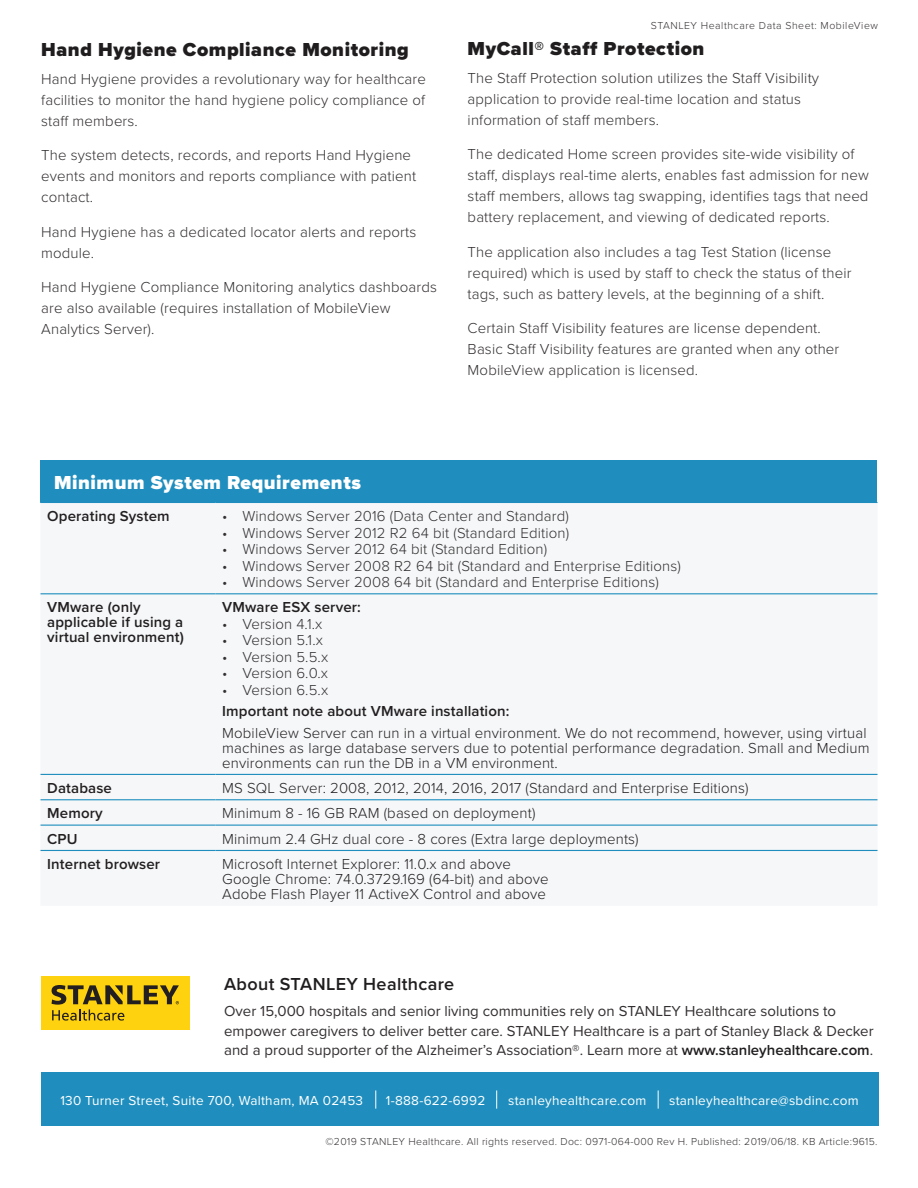
<style>
.page{position:relative;width:918px;height:1188px;background:#fff}
.page>*{position:absolute;margin:0;border:0;box-sizing:border-box;transform-origin:0 0}
.Description_Head{font:900 19.5px "Proxima Nova";letter-spacing:.03em;color:#201d1e}
.Spec_Heading{font:900 19.5px "Proxima Nova";letter-spacing:.03em;color:#fff}
.t1{font:600 18px "Proxima Nova";letter-spacing:.02em;color:#201d1e}
.Body{font:300 15px/21px "Proxima Nova";letter-spacing:.01em;color:#332f30}
.Table_Text_3{font:300 15px/15px "Proxima Nova";letter-spacing:.01em;color:#231f20}
.t2{font:15px/19.5px "Proxima Nova";color:#332f30}
.Table_Text_2{font:600 15px/15px "Proxima Nova";letter-spacing:.01em;color:#231f20}
.Table_Text{font:600 15px "Proxima Nova";letter-spacing:.01em;color:#231f20}
.t3{font:13.5px "Proxima Nova";letter-spacing:.02em;color:#fff}
.t4{font:300 10.5px "Proxima Nova";letter-spacing:.03em;color:#332f30}
.t5{font:300 10.5px "Proxima Nova";letter-spacing:.05em;color:#332f30}
.s1{font-weight:600;color:#201d1e}
</style>
<div class="page">
<div style="left:41px;top:1072px;width:837px;height:54px;background:#1f8ebe"></div>
<svg style="left:375px;top:1090px;width:1px;height:19px"></svg>
<svg style="left:496px;top:1090px;width:1px;height:19px"></svg>
<svg style="left:658px;top:1090px;width:1px;height:19px"></svg>
<div style="left:41px;top:976px;width:149px;height:54px;background:#fed20e"></div>
<svg style="left:52px;top:985px;width:127px;height:36px"></svg>
<div style="left:40px;top:460px;width:838px;height:42px;background:#1f8ebe"></div>
<div style="left:40px;top:502px;width:838px;height:350px;background:#f5f7f9"></div>
<hr style="left:40px;top:502px;width:175px;height:1px;background:#1f8ebe">
<hr style="left:215px;top:502px;width:662px;height:1px;background:#1f8ebe">
<hr style="left:40px;top:593px;width:175px;height:1px;background:#1f8ebe">
<hr style="left:215px;top:593px;width:662px;height:1px;background:#1f8ebe">
<hr style="left:40px;top:774px;width:175px;height:1px;background:#1f8ebe">
<hr style="left:215px;top:774px;width:662px;height:1px;background:#1f8ebe">
<hr style="left:40px;top:799px;width:175px;height:1px;background:#1f8ebe">
<hr style="left:215px;top:799px;width:662px;height:1px;background:#1f8ebe">
<hr style="left:40px;top:825px;width:175px;height:1px;background:#1f8ebe">
<hr style="left:215px;top:825px;width:662px;height:1px;background:#1f8ebe">
<hr style="left:40px;top:850px;width:175px;height:1px;background:#1f8ebe">
<hr style="left:215px;top:850px;width:662px;height:1px;background:#1f8ebe">
<p class="Description_Head" style="left:41px;top:35px;width:369px">Hand Hygiene Compliance Monitoring</p>
<p class="Body" style="left:41px;top:67px;width:386px;text-align:justify">Hand Hygiene provides a revolutionary way for healthcare facilities to monitor the hand hygiene policy compliance of staff members.</p>
<p class="Body" style="left:41px;top:144px;width:377px">The system detects, records, and reports Hand Hygiene events and monitors and reports compliance with patient contact.</p>
<p class="Body" style="left:41px;top:220px;width:377px">Hand Hygiene has a dedicated locator alerts and reports module.</p>
<p class="Body" style="left:41px;top:276px;width:397px">Hand Hygiene Compliance Monitoring analytics dashboards are also available (requires installation of MobileView<br>Analytics Server).</p>
<p class="t5" style="left:651px;top:18px;width:229px">STANLEY Healthcare Data Sheet: MobileView</p>
<p class="Description_Head" style="left:468px;top:34px;width:238px">MyCall® Staff Protection</p>
<p class="Body" style="left:468px;top:67px;width:353px">The Staff Protection solution utilizes the Staff Visibility application to provide real-time location and status information of staff members.</p>
<p class="Body" style="left:468px;top:143px;width:403px">The dedicated Home screen provides site-wide visibility of staff, displays real-time alerts, enables fast admission for new staff members, allows tag swapping, identifies tags that need battery replacement, and viewing of dedicated reports.</p>
<p class="Body" style="left:468px;top:241px;width:385px">The application also includes a tag Test Station (license required) which is used by staff to check the status of their tags, such as battery levels, at the beginning of a shift.</p>
<p class="Body" style="left:468px;top:317px;width:373px">Certain Staff Visibility features are license dependent.<br>Basic Staff Visibility features are granted when any other<br>MobileView application is licensed.</p>
<p class="Spec_Heading" style="left:54px;top:468px;width:308px">Minimum System Requirements</p>
<p class="Table_Text_2" style="left:47px;top:508px;width:124px">Operating System</p>
<p class="Body" style="left:222px;top:505px;width:348px">• Windows Server 2016 (Data Center and Standard)</p>
<p class="Body" style="left:222px;top:521px;width:348px">• Windows Server 2012 R2 64 bit (Standard Edition)</p>
<p class="Body" style="left:222px;top:538px;width:326px">• Windows Server 2012 64 bit (Standard Edition)</p>
<p class="Body" style="left:222px;top:554px;width:460px">• Windows Server 2008 R2 64 bit (Standard and Enterprise Editions)</p>
<p class="Body" style="left:222px;top:571px;width:438px">• Windows Server 2008 64 bit (Standard and Enterprise Editions)</p>
<p class="Table_Text_2" style="left:47px;top:599px;width:138px">VMware (only applicable if using a virtual environment)</p>
<p class="Table_Text" style="left:222px;top:596px;width:140px">VMware ESX server:</p>
<p class="Body" style="left:222px;top:613px;width:102px">• Version 4.1.x</p>
<p class="Body" style="left:222px;top:629px;width:102px">• Version 5.1.x</p>
<p class="Body" style="left:222px;top:646px;width:107px">• Version 5.5.x</p>
<p class="Body" style="left:222px;top:662px;width:107px">• Version 6.0.x</p>
<p class="Body" style="left:222px;top:679px;width:108px">• Version 6.5.x</p>
<p class="Table_Text" style="left:222px;top:700px;width:289px">Important note about VMware installation:</p>
<p class="Table_Text_3" style="left:222px;top:724px;width:649px">MobileView Server can run in a virtual environment. We do not recommend, however, using virtual machines as large database servers due to potential performance degradation. Small and Medium environments can run the DB in a VM environment.</p>
<p class="Table_Text_2" style="left:47px;top:780px;width:66px">Database</p>
<p class="Table_Text_3" style="left:222px;top:780px;width:528px">MS SQL Server: 2008, 2012, 2014, 2016, 2017 (Standard and Enterprise Editions)</p>
<p class="Table_Text_2" style="left:47px;top:805px;width:57px">Memory</p>
<p class="Table_Text_3" style="left:222px;top:805px;width:315px">Minimum 8 - 16 GB RAM (based on deployment)</p>
<p class="Table_Text_2" style="left:47px;top:831px;width:32px">CPU</p>
<p class="Table_Text_3" style="left:222px;top:830px;width:418px">Minimum 2.4 GHz dual core - 8 cores (Extra large deployments)</p>
<p class="Table_Text_2" style="left:47px;top:856px;width:114px">Internet browser</p>
<p class="Table_Text_3" style="left:222px;top:856px;width:328px">Microsoft Internet Explorer: 11.0.x and above<br>Google Chrome: 74.0.3729.169 (64-bit) and above<br>Adobe Flash Player 11 ActiveX Control and above</p>
<p class="t1" style="left:224px;top:971px;width:232px">About STANLEY Healthcare</p>
<p class="t2" style="left:224px;top:1001px;width:651px">Over 15,000 hospitals and senior living communities rely on STANLEY Healthcare solutions to empower caregivers to deliver better care. STANLEY Healthcare is a part of Stanley Black &amp; Decker and a proud supporter of the Alzheimer’s Association®. Learn more at <span class="s1">www.stanleyhealthcare.com</span>.</p>
<p class="t3" style="left:60px;top:1090px;width:304px">130 Turner Street, Suite 700, Waltham, MA 02453</p>
<p class="t3" style="left:386px;top:1090px;width:101px">1-888-622-6992</p>
<p class="t3" style="left:508px;top:1090px;width:140px">stanleyhealthcare.com</p>
<p class="t3" style="left:669px;top:1090px;width:191px">stanleyhealthcare@sbdinc.com</p>
<p class="t4" style="left:326px;top:1134px;width:553px">©2019 STANLEY Healthcare. All rights reserved. Doc: 0971-064-000 Rev H. Published: 2019/06/18. KB Article:9615.</p>
</div>
